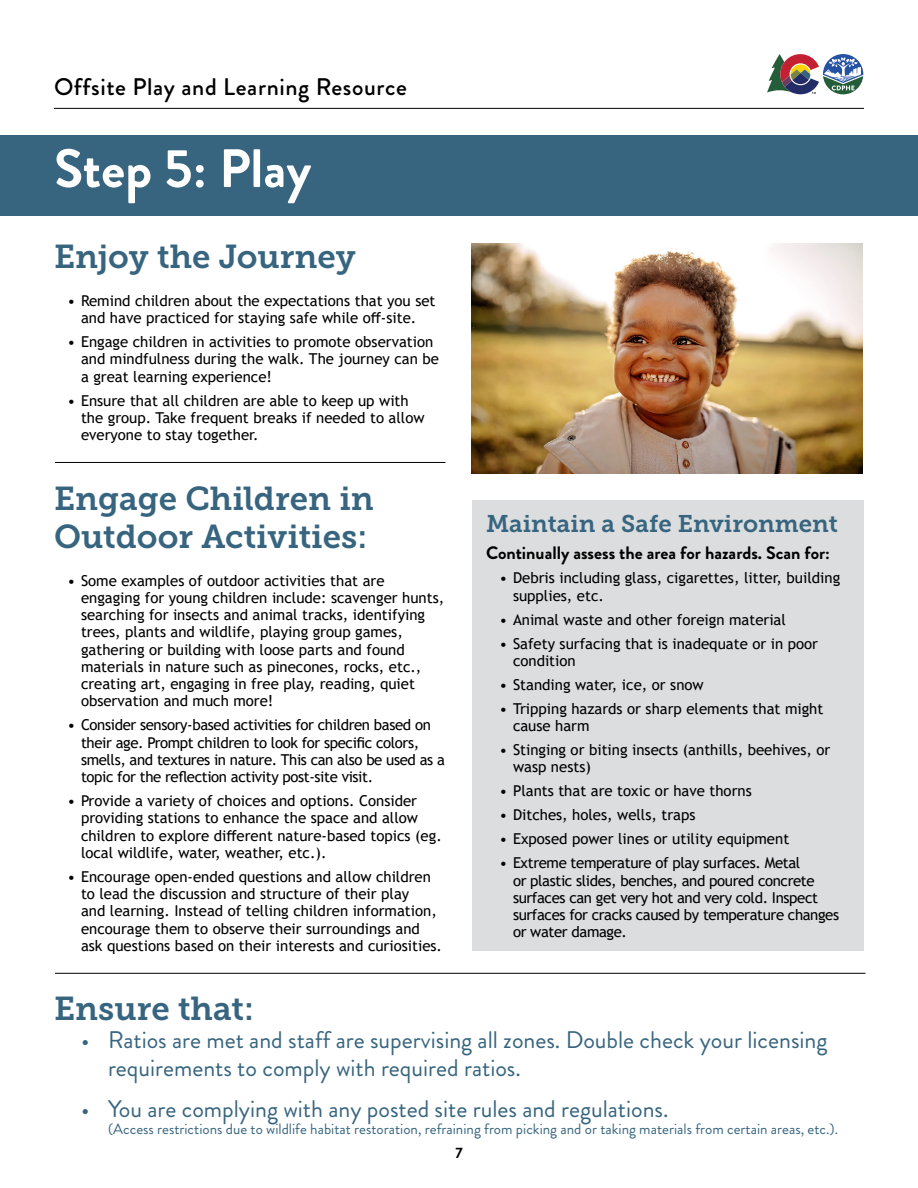
<style>
.page{position:relative;width:918px;height:1188px;background:#fff}
.page>*{position:absolute;margin:0;border:0;box-sizing:border-box;transform-origin:0 0}
.t1{font:700 54px "Brandon Grotesque";color:#fff}
.formerly_A{font:33px/38px "Museo Slab 700";color:#37657f}
.t2{font:24px/27.6px "Brandon Grotesque";color:#37657f}
.t3{font:500 24px "Brandon Grotesque";letter-spacing:.025em;color:#000}
.formerly_A-2{font:24px "Museo Slab 700";color:#37657f}
.core_themes{font:700 18px "Brandon Grotesque";color:#000}
.t4{font:15px/17.2px "Trebuchet MS";color:#000}
.t5{font:15px/17.2px "Trebuchet MS";letter-spacing:-.025em;color:#000}
.t6{font:15px "Brandon Grotesque";color:#37657f}
.t7{font:700 15px "Brandon Grotesque";color:#000}
</style>
<div class="page">
<svg style="left:767px;top:54px;width:96px;height:40px"></svg>
<hr style="left:54px;top:108px;width:810px;height:1px;background:#000">
<div style="left:0;top:136px;width:918px;height:80px;background:#37657f"></div>
<img style="left:471px;top:243px;width:391px;height:230px">
<div style="left:472px;top:500px;width:392px;height:451px;background:#dcddde"></div>
<hr style="left:55px;top:462px;width:391px;height:1px;background:#000">
<hr style="left:55px;top:973px;width:811px;height:1px;background:#000">
<h3 class="t3" style="left:54px;top:70px;width:354px">Offsite Play and Learning Resource</h3>
<p class="t1" style="left:54px;top:131px;width:259px">Step 5: Play</p>
<p class="formerly_A" style="left:54px;top:238px;width:303px">Enjoy the Journey</p>
<p class="t4" style="left:68px;top:292px;width:370px;text-align:center">• Remind children about the expectations that you set and have practiced for staying safe while off-site.</p>
<p class="t4" style="left:81px;top:333px;width:359px;text-indent:-14px">• Engage children in activities to promote observation and mindfulness during the walk. The journey can be a great learning experience!</p>
<p class="t4" style="left:81px;top:392px;width:345px;text-indent:-14px">• Ensure that all children are able to keep up with the group. Take frequent breaks if needed to allow everyone to stay together.</p>
<p class="formerly_A" style="left:54px;top:479px;width:321px">Engage Children in<br>Outdoor Activities:</p>
<p class="t4" style="left:81px;top:572px;width:365px;text-indent:-14px">• Some examples of outdoor activities that are engaging for young children include: scavenger hunts, searching for insects and animal tracks, identifying trees, plants and wildlife, playing group games, gathering or building with loose parts and found materials in nature such as pinecones, rocks, etc., creating art, engaging in free play, reading, quiet observation and much more!</p>
<p class="t5" style="left:81px;top:716px;width:365px;text-indent:-14px">• Consider sensory-based activities for children based on their age. Prompt children to look for specific colors, smells, and textures in nature. This can also be used as a topic for the reflection activity post-site visit.</p>
<p class="t4" style="left:81px;top:792px;width:362px;text-indent:-14px">• Provide a variety of choices and options. Consider providing stations to enhance the space and allow children to explore different nature-based topics (eg. local wildlife, water, weather, etc.).</p>
<p class="t4" style="left:81px;top:868px;width:363px;text-indent:-14px">• Encourage open-ended questions and allow children to lead the discussion and structure of their play<br>and learning. Instead of telling children information, encourage them to observe their surroundings and ask questions based on their interests and curiosities.</p>
<p class="formerly_A-2" style="left:486px;top:510px;width:353px">Maintain a Safe Environment</p>
<p class="core_themes" style="left:486px;top:541px;width:346px">Continually assess the area for hazards. Scan for:</p>
<p class="t4" style="left:513px;top:569px;width:329px;text-indent:-14px">• Debris including glass, cigarettes, litter, building supplies, etc.</p>
<p class="t4" style="left:500px;top:611px;width:288px">• Animal waste and other foreign material</p>
<p class="t4" style="left:513px;top:635px;width:307px;text-indent:-14px">• Safety surfacing that is inadequate or in poor condition</p>
<p class="t4" style="left:500px;top:676px;width:206px">• Standing water, ice, or snow</p>
<p class="t4" style="left:513px;top:700px;width:312px;text-indent:-14px">• Tripping hazards or sharp elements that might cause harm</p>
<p class="t4" style="left:513px;top:741px;width:319px;text-indent:-14px">• Stinging or biting insects (anthills, beehives, or wasp nests)</p>
<p class="t4" style="left:500px;top:782px;width:254px">• Plants that are toxic or have thorns</p>
<p class="t4" style="left:500px;top:806px;width:198px">• Ditches, holes, wells, traps</p>
<p class="t4" style="left:500px;top:830px;width:291px">• Exposed power lines or utility equipment</p>
<p class="t5" style="left:513px;top:854px;width:328px;text-indent:-14px">• Extreme temperature of play surfaces. Metal<br>or plastic slides, benches, and poured concrete surfaces can get very hot and very cold. Inspect surfaces for cracks caused by temperature changes or water damage.</p>
<p class="formerly_A" style="left:54px;top:990px;width:201px">Ensure that:</p>
<p class="t2" style="left:108px;top:1026px;width:721px;text-indent:-27px">• Ratios are met and staff are supervising all zones. Double check your licensing requirements to comply with required ratios.</p>
<p class="t2" style="left:81px;top:1095px;width:589px">• You are complying with any posted site rules and regulations.</p>
<p class="t6" style="left:108px;top:1119px;width:732px">(Access restrictions due to wildlife habitat restoration, refraining from picking and or taking materials from certain areas, etc.).</p>
<p class="t7" style="left:455px;top:1142px;width:9px">7</p>
</div>
